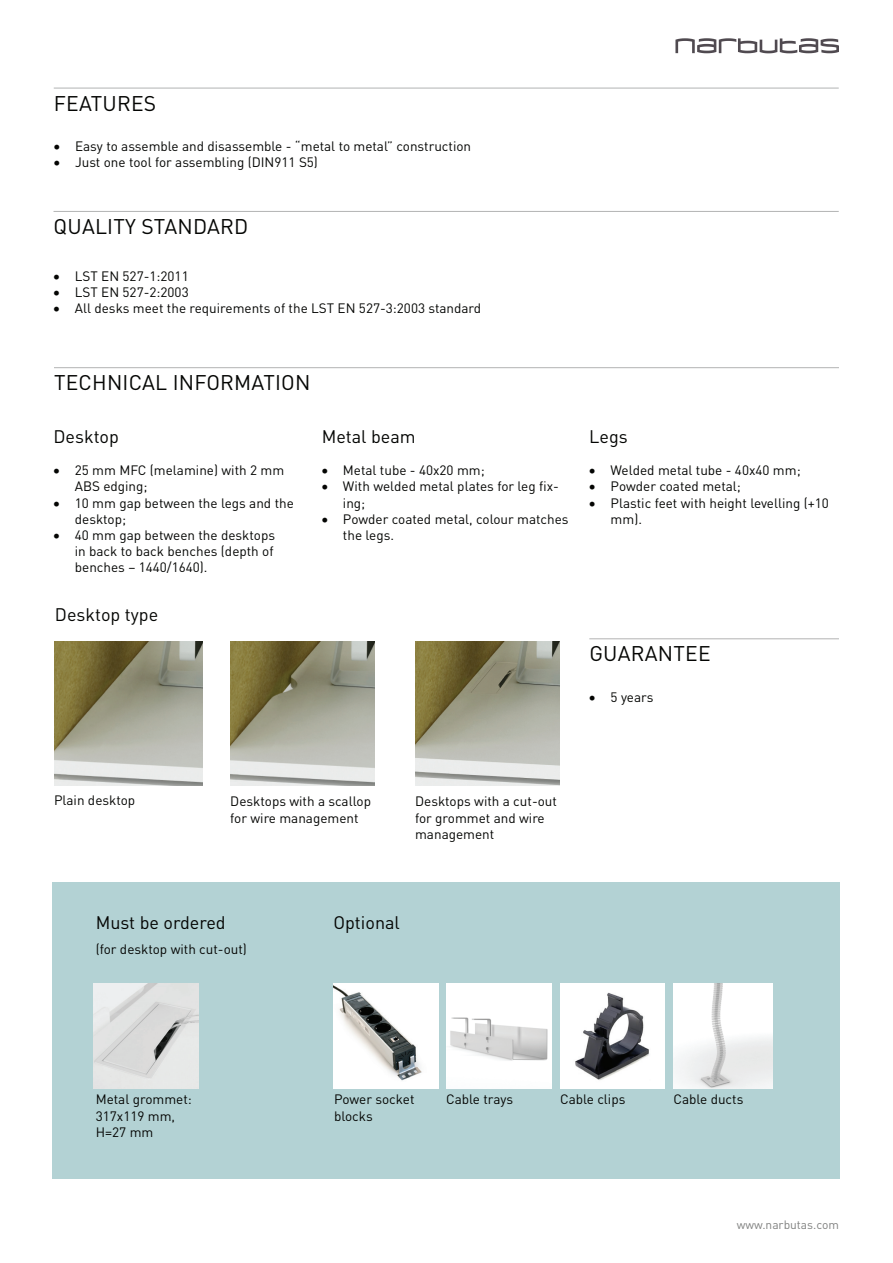
<style>
.page{position:relative;width:893px;height:1263px;background:#fff}
.page>*{position:absolute;margin:0;border:0;box-sizing:border-box;transform-origin:0 0}
.t1{font:21px "DIN Pro";letter-spacing:.01em;color:#040503}
.t2{font:18px "DIN Pro";color:#040503}
.t3{font:13.5px/16.2px "DIN Pro";color:#040503}
.t4{font:12px "DIN Pro";color:#808180}
</style>
<div class="page">
<svg style="left:675px;top:38px;width:164px;height:15px"></svg>
<img style="left:415px;top:641px;width:145px;height:144px">
<img style="left:54px;top:641px;width:149px;height:144px">
<img style="left:230px;top:641px;width:145px;height:144px">
<div style="left:53px;top:882px;width:787px;height:296px;background:#b3d2d4"></div>
<img style="left:560px;top:983px;width:105px;height:105px">
<img style="left:447px;top:983px;width:105px;height:105px">
<img style="left:333px;top:983px;width:105px;height:106px">
<img style="left:94px;top:983px;width:105px;height:105px">
<img style="left:673px;top:983px;width:99px;height:105px">
<hr style="left:54px;top:211px;width:785px;height:1px;background:#b2b3b3">
<hr style="left:54px;top:367px;width:785px;height:1px;background:#b2b3b3">
<hr style="left:589px;top:638px;width:250px;height:1px;background:#b2b3b3">
<hr style="left:54px;top:88px;width:785px;height:1px;background:#b2b3b3">
<h1 class="t1" style="left:54px;top:89px;width:104px">FEATURES</h1>
<p class="t3" style="left:54px;top:138px;width:419px">• Easy to assemble and disassemble - “metal to metal” construction</p>
<p class="t3" style="left:54px;top:154px;width:266px">• Just one tool for assembling (DIN911 S5)</p>
<h1 class="t1" style="left:54px;top:212px;width:196px">QUALITY STANDARD</h1>
<p class="t3" style="left:54px;top:267px;width:137px">• LST EN 527-1:2011</p>
<p class="t3" style="left:54px;top:283px;width:137px">• LST EN 527-2:2003</p>
<p class="t3" style="left:54px;top:300px;width:429px">• All desks meet the requirements of the LST EN 527-3:2003 standard</p>
<h1 class="t1" style="left:54px;top:368px;width:258px">TECHNICAL INFORMATION</h1>
<h2 class="t2" style="left:54px;top:424px;width:67px">Desktop</h2>
<p class="t3" style="left:75px;top:462px;width:211px;text-indent:-21px">• 25 mm MFC (melamine) with 2 mm<br>ABS edging;</p>
<p class="t3" style="left:75px;top:494px;width:221px;text-indent:-21px">• 10 mm gap between the legs and the desktop;</p>
<p class="t3" style="left:75px;top:526px;width:202px;text-align:justify;text-indent:-21px">• 40 mm gap between the desktops in back to back benches (depth of benches – 1440/1640).</p>
<h2 class="t2" style="left:55px;top:602px;width:105px">Desktop type</h2>
<h2 class="t2" style="left:322px;top:424px;width:95px">Metal beam</h2>
<p class="t3" style="left:322px;top:462px;width:165px">• Metal tube - 40x20 mm;</p>
<p class="t3" style="left:343px;top:478px;width:217px;text-indent:-21px">• With welded metal plates for leg fix&shy;ing;</p>
<p class="t3" style="left:343px;top:510px;width:227px;text-indent:-21px">• Powder coated metal, colour matches the legs.</p>
<h2 class="t2" style="left:589px;top:424px;width:40px">Legs</h2>
<p class="t3" style="left:589px;top:462px;width:213px">• Welded metal tube - 40x40 mm;</p>
<p class="t3" style="left:589px;top:478px;width:153px">• Powder coated metal;</p>
<p class="t3" style="left:611px;top:494px;width:220px;text-indent:-21px">• Plastic feet with height levelling (+10 mm).</p>
<h1 class="t1" style="left:589px;top:639px;width:123px">GUARANTEE</h1>
<p class="t3" style="left:589px;top:688px;width:66px">• 5 years</p>
<p class="t3" style="left:54px;top:791px;width:83px">Plain desktop</p>
<p class="t3" style="left:230px;top:793px;width:142px">Desktops with a scallop for wire management</p>
<p class="t3" style="left:415px;top:793px;width:143px">Desktops with a cut-out for grommet and wire management</p>
<h2 class="t2" style="left:96px;top:910px;width:132px">Must be ordered</h2>
<p class="t3" style="left:96px;top:940px;width:153px">(for desktop with cut-out)</p>
<h2 class="t2" style="left:333px;top:910px;width:68px">Optional</h2>
<p class="t3" style="left:96px;top:1091px;width:98px">Metal grommet:<br>317x119 mm,<br>H=27 mm</p>
<p class="t3" style="left:334px;top:1091px;width:82px">Power socket blocks</p>
<p class="t3" style="left:446px;top:1091px;width:69px">Cable trays</p>
<p class="t3" style="left:560px;top:1091px;width:67px">Cable clips</p>
<p class="t3" style="left:673px;top:1091px;width:71px">Cable ducts</p>
<p class="t4" style="left:737px;top:1216px;width:104px">www.narbutas.com</p>
</div>
